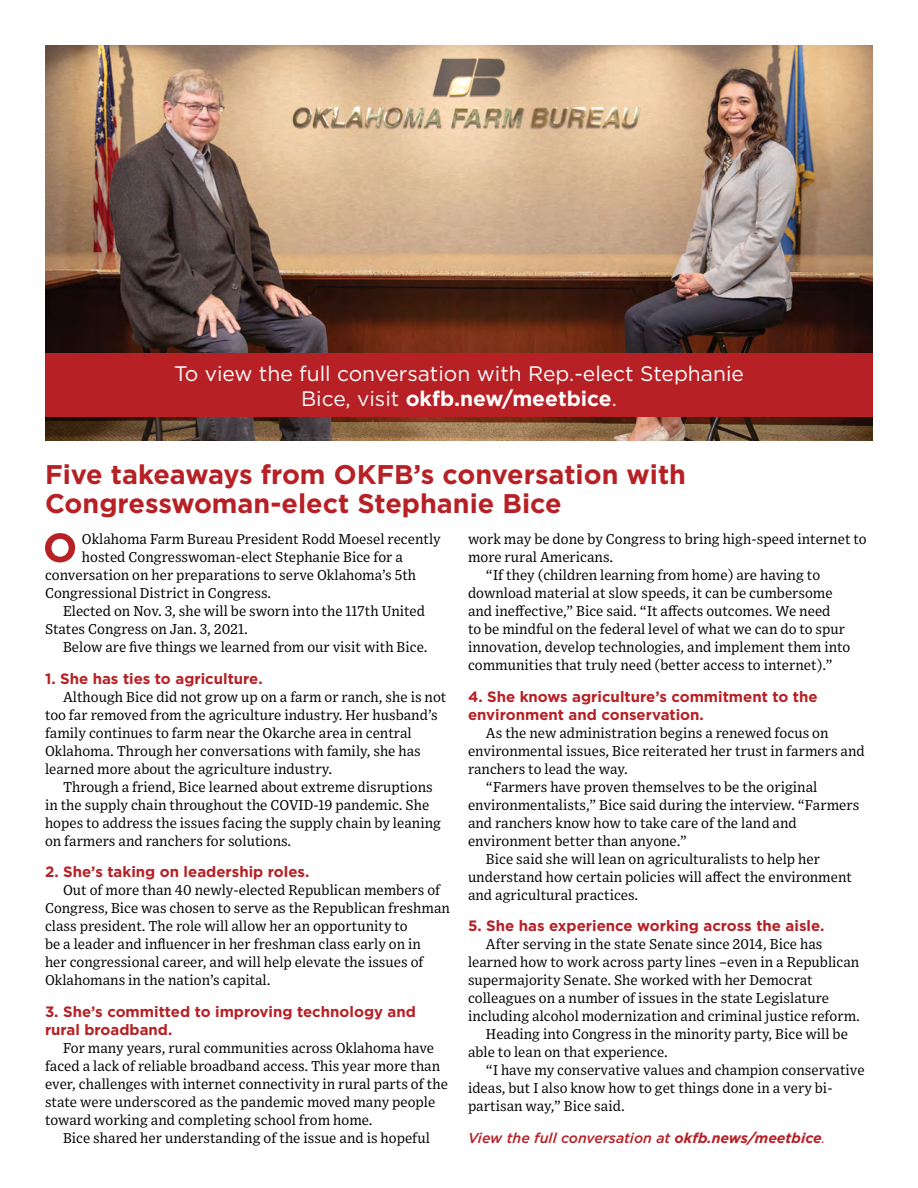
<style>
.page{position:relative;width:918px;height:1188px;background:#fff}
.page>*{position:absolute;margin:0;border:0;box-sizing:border-box;transform-origin:0 0}
.Headline_-_Gotham{font:700 27px/28.5px "Gotham";color:#b72025}
.Body_Text_-_Exchange{font:21px/25.5px "Gotham";color:#fff;text-align:center}
.Body_Text_-_Exchange-2{font:700 15px/18px "Gotham";color:#b72025}
.Body_Text_-_Exchange-3{font:14.25px/18px "Exchange";color:#000}
.Body_Text_-_Exchange-4{font:italic 500 14.25px "Gotham";color:#b72025}
.s1{font-weight:700}
.s2{font-weight:400}
</style>
<div class="page">
<svg style="left:45px;top:533px;width:30px;height:29px"></svg>
<img style="left:45px;top:45px;width:828px;height:395px">
<div style="left:45px;top:353px;width:828px;height:64px;background:#b72025"></div>
<p class="Body_Text_-_Exchange" style="left:174px;top:360px;width:571px">To view the full conversation with Rep.-elect Stephanie<br>Bice, visit <span class="s1">okfb.new/meetbice</span>.</p>
<p class="Headline_-_Gotham" style="left:45px;top:460px;width:643px">Five takeaways from OKFB’s conversation with<br>Congresswoman-elect Stephanie Bice</p>
<p class="Body_Text_-_Exchange-3" style="left:82px;top:530px;width:360px">Oklahoma Farm Bureau President Rodd Moesel recently</p>
<p class="Body_Text_-_Exchange-3" style="left:82px;top:548px;width:323px">hosted Congresswoman-elect Stephanie Bice for a</p>
<p class="Body_Text_-_Exchange-3" style="left:45px;top:566px;width:373px">conversation on her preparations to serve Oklahoma’s 5th</p>
<p class="Body_Text_-_Exchange-3" style="left:45px;top:584px;width:228px">Congressional District in Congress.</p>
<p class="Body_Text_-_Exchange-3" style="left:45px;top:602px;width:382px;text-indent:18px">Elected on Nov. 3, she will be sworn into the 117th United<br>States Congress on Jan. 3, 2021.</p>
<p class="Body_Text_-_Exchange-3" style="left:63px;top:638px;width:366px">Below are five things we learned from our visit with Bice.</p>
<p class="Body_Text_-_Exchange-2" style="left:45px;top:670px;width:219px">1. She has ties to agriculture.</p>
<p class="Body_Text_-_Exchange-3" style="left:45px;top:687px;width:403px;text-indent:18px">Although Bice did not grow up on a farm or ranch, she is not too far removed from the agriculture industry. Her husband’s family continues to farm near the Okarche area in central Oklahoma. Through her conversations with family, she has learned more about the agriculture industry.</p>
<p class="Body_Text_-_Exchange-3" style="left:45px;top:777px;width:398px;text-indent:18px">Through a friend, Bice learned about extreme disruptions in the supply chain throughout the COVID-19 pandemic. She hopes to address the issues facing the supply chain by leaning on farmers and ranchers for solutions.</p>
<p class="Body_Text_-_Exchange-2" style="left:45px;top:863px;width:266px">2. She’s taking on leadership roles.</p>
<p class="Body_Text_-_Exchange-3" style="left:45px;top:881px;width:407px;text-indent:18px">Out of more than 40 newly-elected Republican members of Congress, Bice was chosen to serve as the Republican freshman class president. The role will allow her an opportunity to<br>be a leader and influencer in her freshman class early on in<br>her congressional career, and will help elevate the issues of Oklahomans in the nation’s capital.</p>
<p class="Body_Text_-_Exchange-2" style="left:45px;top:1003px;width:373px">3. She’s committed to improving technology and rural broadband.</p>
<p class="Body_Text_-_Exchange-3" style="left:45px;top:1038px;width:405px;text-indent:18px">For many years, rural communities across Oklahoma have faced a lack of reliable broadband access. This year more than ever, challenges with internet connectivity in rural parts of the state were underscored as the pandemic moved many people toward working and completing school from home.</p>
<p class="Body_Text_-_Exchange-3" style="left:63px;top:1128px;width:368px">Bice shared her understanding of the issue and is hopeful</p>
<p class="Body_Text_-_Exchange-3" style="left:468px;top:530px;width:400px">work may be done by Congress to bring high-speed internet to more rural Americans.</p>
<p class="Body_Text_-_Exchange-3" style="left:468px;top:566px;width:384px;text-indent:18px">“If they (children learning from home) are having to download material at slow speeds, it can be cumbersome and ineffective,” Bice said. “It affects outcomes. We need<br>to be mindful on the federal level of what we can do to spur innovation, develop technologies, and implement them into communities that truly need (better access to internet).”</p>
<p class="Body_Text_-_Exchange-2" style="left:468px;top:688px;width:351px">4. She knows agriculture’s commitment to the environment and conservation.</p>
<p class="Body_Text_-_Exchange-3" style="left:468px;top:723px;width:398px;text-indent:18px">As the new administration begins a renewed focus on environmental issues, Bice reiterated her trust in farmers and ranchers to lead the way.</p>
<p class="Body_Text_-_Exchange-3" style="left:468px;top:777px;width:393px;text-indent:18px">“Farmers have proven themselves to be the original environmentalists,” Bice said during the interview. “Farmers and ranchers know how to take care of the land and environment better than anyone.”</p>
<p class="Body_Text_-_Exchange-3" style="left:468px;top:849px;width:386px;text-indent:18px">Bice said she will lean on agriculturalists to help her understand how certain policies will affect the environment and agricultural practices.</p>
<p class="Body_Text_-_Exchange-2" style="left:468px;top:917px;width:358px">5. She has experience working across the aisle.</p>
<p class="Body_Text_-_Exchange-3" style="left:468px;top:935px;width:393px;text-indent:18px">After serving in the state Senate since 2014, Bice has learned how to work across party lines –even in a Republican supermajority Senate. She worked with her Democrat colleagues on a number of issues in the state Legislature including alcohol modernization and criminal justice reform.</p>
<p class="Body_Text_-_Exchange-3" style="left:468px;top:1025px;width:381px;text-indent:18px">Heading into Congress in the minority party, Bice will be able to lean on that experience.</p>
<p class="Body_Text_-_Exchange-3" style="left:468px;top:1061px;width:398px;text-indent:18px">“I have my conservative values and champion conservative ideas, but I also know how to get things done in a very bi&shy;partisan way,” Bice said.</p>
<p class="Body_Text_-_Exchange-4" style="left:468px;top:1129px;width:359px">View the full conversation at <span class="s1">okfb.news/meetbice</span><span class="s2">.</span></p>
</div>
